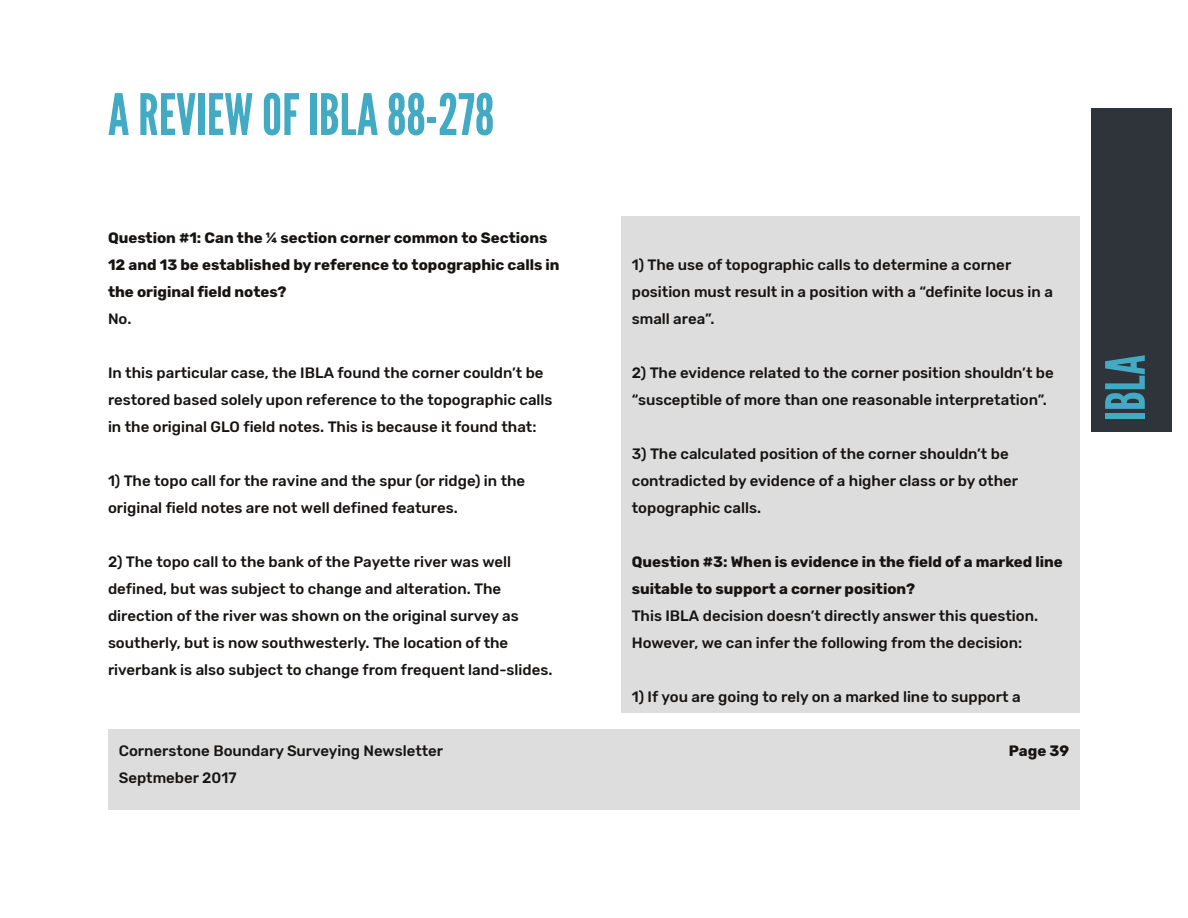
<style>
.page{position:relative;width:1188px;height:918px;background:#fff}
.page>*{position:absolute;margin:0;border:0;box-sizing:border-box;transform-origin:0 0}
.t1{font:57px "League Gothic";color:#43aac4}
.t2{font:54px "League Gothic";color:#43aac4}
.t3{font:500 15px/27px "Rubik";color:#161413}
.t4{font:700 15px/27px "Rubik";color:#161413}
</style>
<div class="page">
<div style="left:108px;top:729px;width:972px;height:81px;background:#ddd"></div>
<div style="left:1091px;top:108px;width:81px;height:324px;background:#2f343a"></div>
<div style="left:621px;top:216px;width:459px;height:497px;background:#ddd"></div>
<h1 class="t1" style="left:108px;top:82px;width:388px">AREVIEW OF IBLA88-278</h1>
<p class="t4" style="left:108px;top:224px;width:453px">Question #1: Can the ¼ section corner common to Sections<br>12 and 13 be established by reference to topographic calls in the original field notes?</p>
<p class="t3" style="left:108px;top:305px;width:25px">No.</p>
<p class="t3" style="left:108px;top:359px;width:446px">In this particular case, the IBLA found the corner couldn’t be restored based solely upon reference to the topographic calls in the original GLO field notes. This is because it found that:</p>
<p class="t3" style="left:108px;top:467px;width:419px">1) The topo call for the ravine and the spur (or ridge) in the original field notes are not well defined features.</p>
<p class="t3" style="left:108px;top:548px;width:446px">2) The topo call to the bank of the Payette river was well defined, but was subject to change and alteration. The direction of the river was shown on the original survey as southerly, but is now southwesterly. The location of the riverbank is also subject to change from frequent land-slides.</p>
<p class="t3" style="left:119px;top:737px;width:326px">Cornerstone Boundary Surveying Newsletter<br>Septmeber 2017</p>
<p class="t3" style="left:632px;top:251px;width:423px">1) The use of topographic calls to determine a corner position must result in a position with a “definite locus in a small area”.</p>
<p class="t3" style="left:632px;top:359px;width:423px">2) The evidence related to the corner position shouldn’t be “susceptible of more than one reasonable interpretation”.</p>
<p class="t3" style="left:632px;top:440px;width:388px">3) The calculated position of the corner shouldn’t be contradicted by evidence of a higher class or by other topographic calls.</p>
<p class="t4" style="left:632px;top:548px;width:433px">Question #3: When is evidence in the field of a marked line suitable to support a corner position?</p>
<p class="t3" style="left:632px;top:602px;width:408px">This IBLA decision doesn’t directly answer this question.<br>However, we can infer the following from the decision:</p>
<p class="t3" style="left:632px;top:683px;width:390px">1) If you are going to rely on a marked line to support a</p>
<p class="t4" style="left:1009px;top:737px;width:62px">Page 39</p>
<h2 class="t2" style="left:1094px;top:421px;width:68px;rotate:-90deg">IBLA</h2>
</div>
